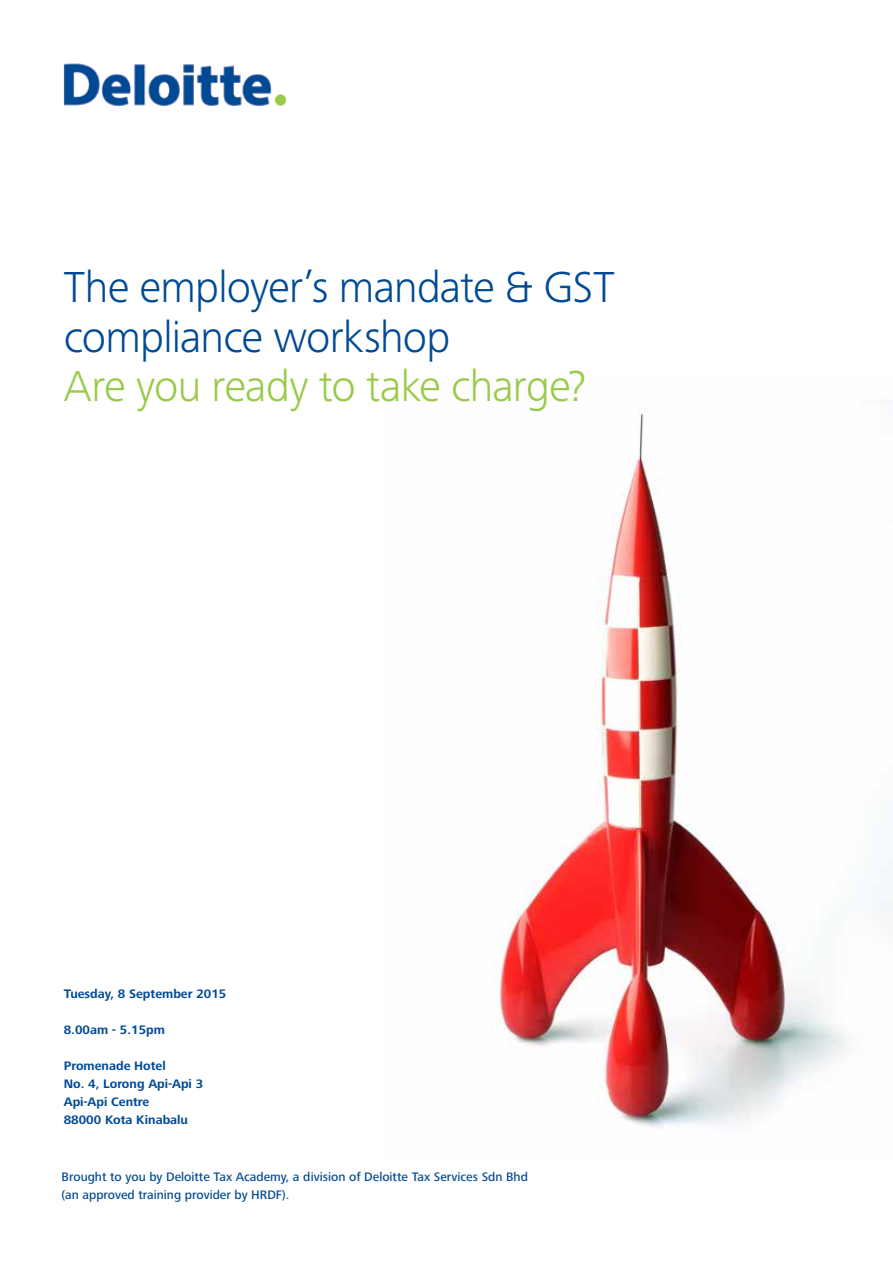
<style>
.page{position:relative;width:893px;height:1263px;background:#fff}
.page>*{position:absolute;margin:0;border:0;box-sizing:border-box;transform-origin:0 0}
.Cover_heading__30-35{font:300 45px/49.5px "Frutiger Next Pro";letter-spacing:-.02em;color:#004a94}
.Cover_heading__30-35-2{font:300 45px "Frutiger Next Pro";letter-spacing:-.02em;color:#99ca49}
.Subhead_styles_B_Sub{font:500 12.75px/18px "Frutiger Next Pro";color:#004a94}
.Subhead_styles_B_Sub-2{font:700 12.75px "Frutiger Next Pro";color:#004a94}
</style>
<div class="page">
<img style="left:493px;top:412px;width:400px;height:716px">
<img style="left:63px;top:63px;width:224px;height:44px">
<p class="Cover_heading__30-35" style="left:64px;top:262px;width:552px">The employer’s mandate &amp; GST compliance workshop</p>
<p class="Cover_heading__30-35-2" style="left:64px;top:360px;width:524px">Are you ready to take charge?</p>
<p class="Subhead_styles_B_Sub-2" style="left:64px;top:986px;width:164px">Tuesday, 8 September 2015</p>
<p class="Subhead_styles_B_Sub-2" style="left:64px;top:1022px;width:103px">8.00am - 5.15pm</p>
<p class="Subhead_styles_B_Sub-2" style="left:64px;top:1058px;width:104px">Promenade Hotel</p>
<p class="Subhead_styles_B_Sub-2" style="left:64px;top:1076px;width:141px">No. 4, Lorong Api-Api 3</p>
<p class="Subhead_styles_B_Sub-2" style="left:64px;top:1094px;width:87px">Api-Api Centre</p>
<p class="Subhead_styles_B_Sub-2" style="left:64px;top:1112px;width:126px">88000 Kota Kinabalu</p>
<p class="Subhead_styles_B_Sub" style="left:62px;top:1168px;width:468px">Brought to you by Deloitte Tax Academy, a division of Deloitte Tax Services Sdn Bhd (an approved training provider by HRDF).</p>
</div>
